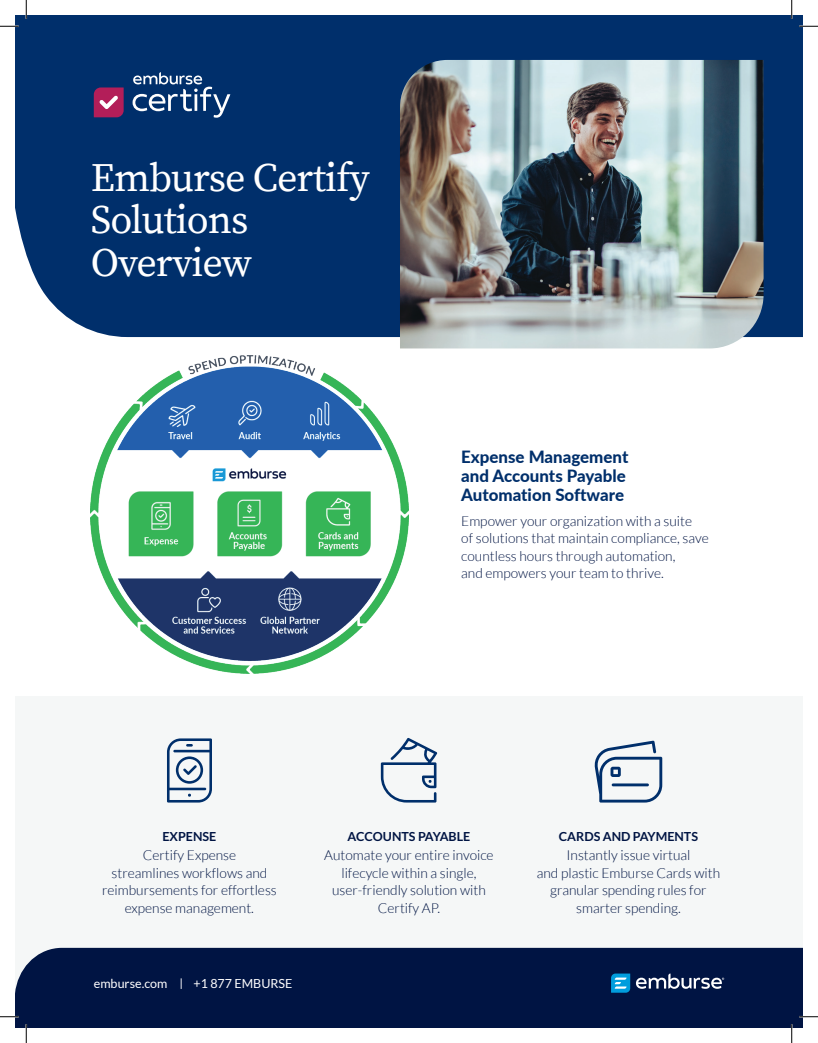
<style>
.page{position:relative;width:818px;height:1043px;background:#fff}
.page>*{position:absolute;margin:0;border:0;box-sizing:border-box;transform-origin:0 0}
.t1{font:40px/42.5px "Source Serif Pro";letter-spacing:-.025em;color:#fff}
.t2{font:800 16.88px/18.8px "Lato";color:#002f6b}
.t3{font:300 13.75px/17.5px "Lato";color:#001443;text-align:center}
.t4{font:700 12.5px "Lato";color:#001443}
.t5{font:12.5px "Lato";color:#fff}
.s1{font-size:11.25px}
</style>
<div class="page">
<div style="left:15px;top:696px;width:787px;height:332px;background:#f5f7f7"></div>
<div style="left:15px;top:947px;width:787px;height:81px;background:#001443"></div>
<div style="left:15px;top:15px;width:787px;height:322px;background:#002f6b"></div>
<svg style="left:611px;top:973px;width:19px;height:19px"></svg>
<svg style="left:636px;top:973px;width:88px;height:15px"></svg>
<svg style="left:94px;top:87px;width:30px;height:30px"></svg>
<svg style="left:132px;top:72px;width:98px;height:46px;background:#345a89"></svg>
<img style="left:91px;top:356px;width:318px;height:317px">
<svg style="left:381px;top:738px;width:56px;height:64px"></svg>
<svg style="left:167px;top:738px;width:45px;height:64px"></svg>
<svg style="left:594px;top:740px;width:68px;height:62px"></svg>
<img style="left:400px;top:60px;width:363px;height:288px">
<svg style="left:0;top:25px;width:19px;height:2px"></svg>
<svg style="left:799px;top:25px;width:19px;height:2px"></svg>
<svg style="left:0;top:1015px;width:19px;height:2px"></svg>
<svg style="left:799px;top:1015px;width:19px;height:2px"></svg>
<svg style="left:25px;top:0;width:2px;height:19px"></svg>
<svg style="left:25px;top:1024px;width:2px;height:18px"></svg>
<svg style="left:790px;top:0;width:2px;height:19px"></svg>
<svg style="left:790px;top:1024px;width:2px;height:18px"></svg>
<h1 class="t1" style="left:91px;top:158px;width:281px">Emburse Certify<br>Solutions<br>Overview</h1>
<p class="t2" style="left:461px;top:447px;width:169px">Expense Management and Accounts Payable<br>Automation Software</p>
<p class="t3" style="left:461px;top:512px;width:249px;text-align:left">Empower your organization with a suite<br>of solutions that maintain compliance, save countless hours through automation,<br>and empowers your team to thrive.</p>
<p class="t4" style="left:162px;top:828px;width:55px">EXPENSE</p>
<p class="t3" style="left:102px;top:846px;width:176px">Certify Expense<br>streamlines workflows and reimbursements for effortless expense management.</p>
<p class="t5" style="left:94px;top:976px;width:200px">emburse.com <span class="s1">|</span> +1 877 EMBURSE</p>
<p class="t4" style="left:347px;top:828px;width:124px">ACCOUNTS PAYABLE</p>
<p class="t3" style="left:324px;top:846px;width:171px">Automate your entire invoice lifecycle within a single, user-friendly solution with<br>Certify AP.</p>
<p class="t4" style="left:559px;top:828px;width:141px">CARDS AND PAYMENTS</p>
<p class="t3" style="left:536px;top:846px;width:185px">Instantly issue virtual<br>and plastic Emburse Cards with granular spending rules for smarter spending.</p>
</div>
